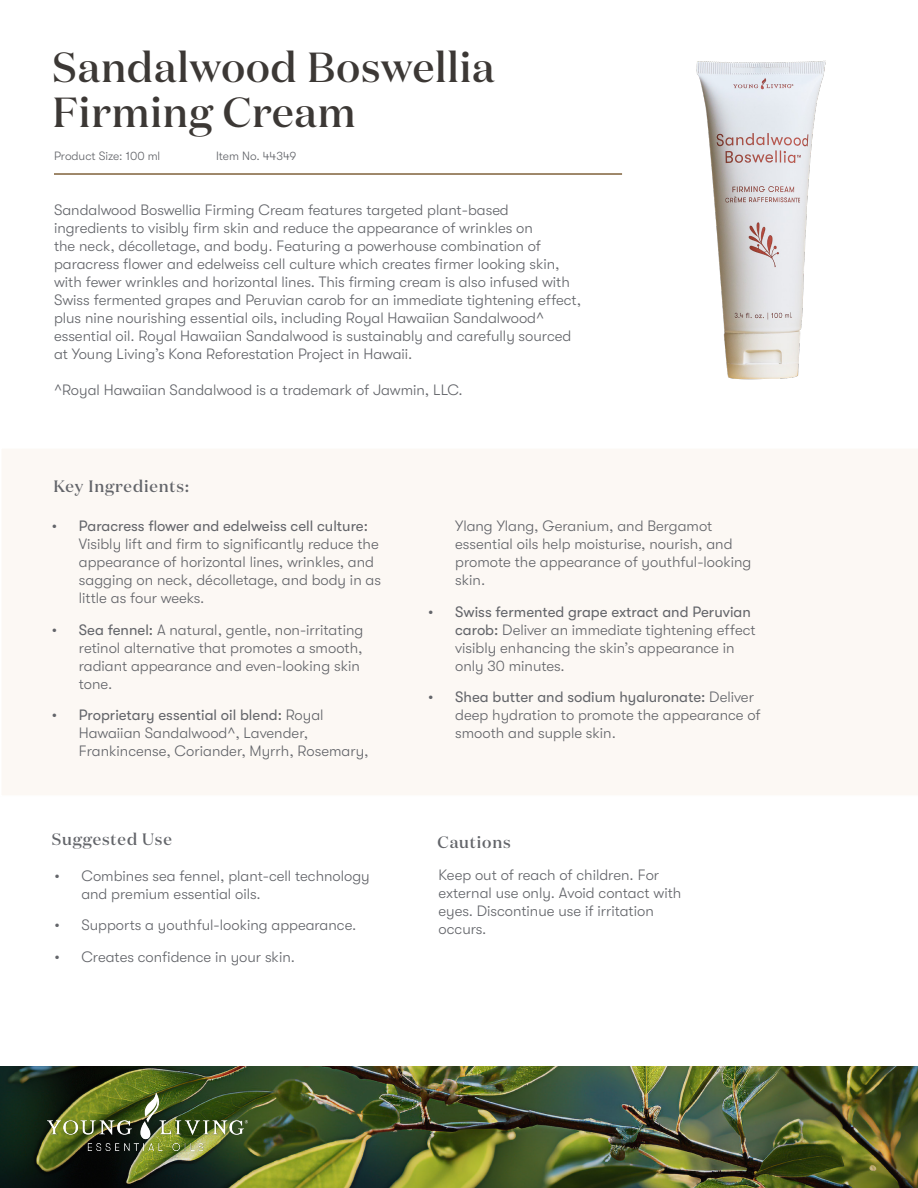
<style>
.page{position:relative;width:918px;height:1188px;background:#fff}
.page>*{position:absolute;margin:0;border:0;box-sizing:border-box;transform-origin:0 0}
.t1{font:500 42px/45px "Domaine Display";letter-spacing:.02em;color:#3c3835}
.t2{font:500 16.5px "Domaine Display";letter-spacing:.05em;color:#63656a}
.Bullets{font:300 15px/18px "GT Walsheim Pro";color:#63656a}
.t3{font:300 12px "GT Walsheim Pro";color:#63656a}
.s1{font-weight:400}
</style>
<div class="page">
<div style="left:2px;top:449px;width:916px;height:346px;background:#fcf8f4"></div>
<img style="left:0;top:1066px;width:918px;height:122px">
<img style="left:47px;top:1093px;width:201px;height:58px">
<hr style="left:54px;top:173px;width:568px;height:2px;background:#80623b">
<img style="left:618px;top:60px;width:208px;height:320px">
<p class="t1" style="left:52px;top:44px;width:443px">Sandalwood Boswellia<br>Firming Cream</p>
<p class="t3" style="left:54px;top:149px;width:108px">Product Size: 100 ml</p>
<p class="t3" style="left:216px;top:149px;width:82px">Item No. 44349</p>
<p class="Bullets" style="left:54px;top:201px;width:529px">Sandalwood Boswellia Firming Cream features targeted plant-based ingredients to visibly firm skin and reduce the appearance of wrinkles on<br>the neck, décolletage, and body. Featuring a powerhouse combination of paracress flower and edelweiss cell culture which creates firmer looking skin, with fewer wrinkles and horizontal lines. This firming cream is also infused with Swiss fermented grapes and Peruvian carob for an immediate tightening effect, plus nine nourishing essential oils, including Royal Hawaiian Sandalwood^ essential oil. Royal Hawaiian Sandalwood is sustainably and carefully sourced at Young Living’s Kona Reforestation Project in Hawaii.</p>
<p class="Bullets" style="left:54px;top:381px;width:410px">^Royal Hawaiian Sandalwood is a trademark of Jawmin, LLC.</p>
<p class="t2" style="left:53px;top:476px;width:137px">Key Ingredients:</p>
<p class="Bullets" style="left:79px;top:517px;width:304px;text-indent:-27px"><span class="s1">• Paracress flower and edelweiss cell culture:<br></span>Visibly lift and firm to significantly reduce the appearance of horizontal lines, wrinkles, and sagging on neck, décolletage, and body in as little as four weeks.</p>
<p class="Bullets" style="left:79px;top:621px;width:286px;text-indent:-27px"><span class="s1">• Sea fennel:</span> A natural, gentle, non-irritating retinol alternative that promotes a smooth, radiant appearance and even-looking skin tone.</p>
<p class="Bullets" style="left:79px;top:706px;width:291px;text-indent:-27px"><span class="s1">• Proprietary essential oil blend:</span> Royal<br>Hawaiian Sandalwood^, Lavender,<br>Frankincense, Coriander, Myrrh, Rosemary,</p>
<p class="t2" style="left:52px;top:829px;width:121px">Suggested Use</p>
<p class="Bullets" style="left:81px;top:867px;width:290px;text-indent:-27px">• Combines sea fennel, plant-cell technology and premium essential oils.</p>
<p class="Bullets" style="left:54px;top:916px;width:303px">• Supports a youthful-looking appearance.</p>
<p class="Bullets" style="left:54px;top:948px;width:242px">• Creates confidence in your skin.</p>
<p class="Bullets" style="left:455px;top:517px;width:298px">Ylang Ylang, Geranium, and Bergamot essential oils help moisturise, nourish, and promote the appearance of youthful-looking skin.</p>
<p class="Bullets" style="left:455px;top:603px;width:302px;text-indent:-27px"><span class="s1">• Swiss fermented grape extract and Peruvian carob:</span> Deliver an immediate tightening effect visibly enhancing the skin’s appearance in only 30 minutes.</p>
<p class="Bullets" style="left:455px;top:688px;width:307px;text-indent:-27px"><span class="s1">• Shea butter and sodium hyaluronate:</span> Deliver deep hydration to promote the appearance of smooth and supple skin.</p>
<p class="t2" style="left:438px;top:832px;width:75px">Cautions</p>
<p class="Bullets" style="left:439px;top:865px;width:244px">Keep out of reach of children. For external use only. Avoid contact with eyes. Discontinue use if irritation occurs.</p>
</div>
